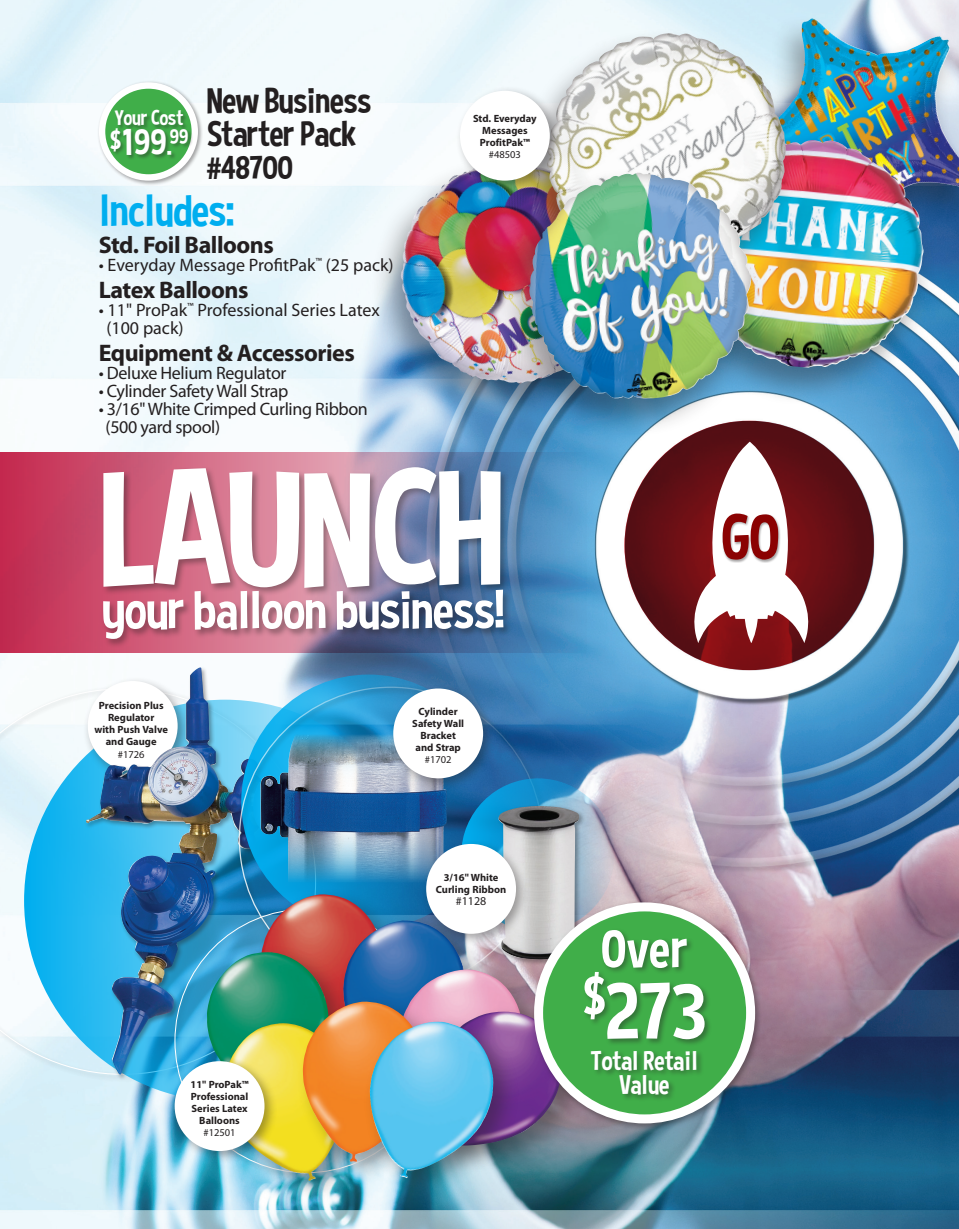
<style>
.page{position:relative;width:959px;height:1229px;background:#fff}
.page>*{position:absolute;margin:0;border:0;box-sizing:border-box;transform-origin:0 0}
.t1{font:165px "Curse Casual";letter-spacing:-.02em;color:#fff}
.t2{font:81px "Curse Casual";color:#fff}
.t3{font:64.8px "Curse Casual";color:#8b0202}
.t4{font:54px "Curse Casual";letter-spacing:-.02em;color:#fff}
.t5{font:45px "Curse Casual";letter-spacing:-.02em;color:#00aeef}
.t6{font:37.05px "Curse Casual";color:#fff}
.t7{font:36px "Curse Casual";letter-spacing:-.02em;color:#231f20}
.t8{font:33px "Curse Casual";letter-spacing:-.02em;color:#231f20}
.t9{font:27px "Curse Casual";letter-spacing:-.02em;color:#fff}
.t10{font:700 24px "Myriad Pro";letter-spacing:-.02em;color:#231f20}
.t11{font:21.3px "Curse Casual";letter-spacing:-.02em;color:#fff}
.t12{font:18px "Myriad Pro";letter-spacing:-.02em;color:#231f20}
.t13{font:18px/18px "Myriad Pro";color:#231f20}
.ED13-BoldTopLIne{font:12px "Myriad Pro";color:#231f20}
.ED13-BoldTopLIne-2{font:700 10.5px/12px "Myriad Pro";color:#231f20;text-align:center}
.ED13-Regular-_-Price{font:10.5px "Myriad Pro";letter-spacing:-.005em;color:#231f20}
.s1{font-family:"Myriad Pro";font-weight:900;font-stretch:condensed}
.s2{font-size:26.55px}
.s3{font-weight:400}
</style>
<div class="page">
<img style="left:0;top:0;width:958px;height:1228px">
<svg style="left:0;top:688px;width:85px;height:386px"></svg>
<svg style="left:0;top:451px;width:586px;height:201px;background:#97648b"></svg>
<div style="left:713px;top:13px;width:245px;height:272px;background:#231f20;opacity:.4"></div>
<img style="left:743px;top:18px;width:215px;height:231px">
<div style="left:369px;top:155px;width:264px;height:266px;background:#231f20;opacity:.4"></div>
<img style="left:400px;top:160px;width:98px;height:223px">
<div style="left:665px;top:134px;width:270px;height:272px;background:#231f20;opacity:.4"></div>
<img style="left:763px;top:140px;width:160px;height:228px">
<div style="left:516px;top:27px;width:282px;height:287px;background:#231f20;opacity:.4"></div>
<img style="left:547px;top:34px;width:129px;height:133px">
<div style="left:498px;top:167px;width:265px;height:270px;background:#231f20;opacity:.4"></div>
<img style="left:529px;top:173px;width:222px;height:227px">
<svg style="left:24px;top:699px;width:402px;height:402px;background:#15b4ef"></svg>
<svg style="left:624px;top:421px;width:249px;height:249px;background:#600f15"></svg>
<div style="left:101px;top:465px;width:411px;height:182px;background:#231f20;opacity:.4"></div>
<div style="left:85px;top:666px;width:182px;height:415px;background:#231f20;opacity:.4"></div>
<img style="left:86px;top:668px;width:155px;height:408px">
<div style="left:236px;top:683px;width:314px;height:315px;background:#231f20;opacity:.4"></div>
<div style="left:172px;top:906px;width:273px;height:274px;background:#231f20;opacity:.4"></div>
<div style="left:254px;top:887px;width:155px;height:194px;background:#231f20;opacity:.4"></div>
<img style="left:260px;top:894px;width:122px;height:51px">
<div style="left:337px;top:914px;width:155px;height:193px;background:#231f20;opacity:.4"></div>
<img style="left:343px;top:920px;width:122px;height:75px">
<div style="left:200px;top:945px;width:156px;height:193px;background:#231f20;opacity:.4"></div>
<img style="left:207px;top:952px;width:122px;height:104px">
<div style="left:218px;top:1016px;width:156px;height:190px;background:#231f20;opacity:.4"></div>
<img style="left:224px;top:1023px;width:72px;height:157px">
<div style="left:392px;top:963px;width:157px;height:188px;background:#231f20;opacity:.4"></div>
<img style="left:399px;top:969px;width:124px;height:36px">
<div style="left:296px;top:995px;width:156px;height:193px;background:#231f20;opacity:.4"></div>
<img style="left:303px;top:1001px;width:122px;height:161px">
<div style="left:424px;top:1005px;width:164px;height:168px;background:#231f20;opacity:.4"></div>
<img style="left:430px;top:1011px;width:133px;height:137px">
<div style="left:363px;top:1014px;width:157px;height:189px;background:#231f20;opacity:.4"></div>
<img style="left:370px;top:1021px;width:123px;height:157px">
<svg style="left:694px;top:442px;width:114px;height:201px"></svg>
<div style="left:722px;top:513px;width:59px;height:50px;background:#231f20;opacity:.4"></div>
<div style="left:388px;top:684px;width:108px;height:107px;background:#231f20;opacity:.4"></div>
<div style="left:393px;top:688px;width:90px;height:90px;background:#fff;border-radius:50%"></div>
<svg style="left:461px;top:778px;width:153px;height:153px;background:#5ea7cf"></svg>
<div style="left:497px;top:804px;width:88px;height:162px;background:#231f20;opacity:.4"></div>
<img style="left:498px;top:806px;width:81px;height:153px">
<div style="left:421px;top:839px;width:108px;height:107px;background:#231f20;opacity:.4"></div>
<div style="left:426px;top:844px;width:90px;height:89px;background:#fff;border-radius:50%"></div>
<div style="left:170px;top:1056px;width:107px;height:108px;background:#231f20;opacity:.4"></div>
<div style="left:175px;top:1061px;width:89px;height:90px;background:#fff;border-radius:50%"></div>
<div style="left:455px;top:86px;width:108px;height:108px;background:#231f20;opacity:.4"></div>
<div style="left:460px;top:91px;width:90px;height:90px;background:#fff;border-radius:50%"></div>
<div style="left:531px;top:899px;width:231px;height:231px;background:#231f20;opacity:.4"></div>
<svg style="left:538px;top:907px;width:212px;height:211px;background:#5cba64"></svg>
<div style="left:534px;top:902px;width:221px;height:221px;border:9px solid #fff;border-radius:50%"></div>
<div style="left:582px;top:928px;width:130px;height:174px;background:#231f20;opacity:.4"></div>
<div style="left:97px;top:80px;width:106px;height:106px;background:#231f20;opacity:.4"></div>
<svg style="left:102px;top:85px;width:93px;height:92px;fill:#40ae49"></svg>
<div style="left:99px;top:82px;width:99px;height:99px;border:6px solid #fff;border-radius:50%"></div>
<div style="left:110px;top:110px;width:83px;height:50px;background:#231f20;opacity:.4"></div>
<p class="t7" style="left:207px;top:80px;width:166px">New Business</p>
<p class="t7" style="left:207px;top:113px;width:151px">Starter Pack</p>
<p class="t8" style="left:207px;top:149px;width:88px"><span class="s1">#</span>48700</p>
<p class="t5" style="left:99px;top:184px;width:137px">Includes:</p>
<p class="t10" style="left:99px;top:229px;width:177px">Std. Foil Balloons</p>
<p class="t13" style="left:99px;top:256px;width:296px">• Everyday Message ProfitPak<sup>™</sup> (25 pack)</p>
<p class="t10" style="left:99px;top:274px;width:151px">Latex Balloons</p>
<p class="t13" style="left:106px;top:301px;width:275px;text-indent:-8px">• 11" ProPak<sup>™</sup> Professional Series Latex (100 pack)</p>
<p class="t10" style="left:99px;top:337px;width:258px">Equipment &amp; Accessories</p>
<p class="t12" style="left:99px;top:362px;width:189px">• Deluxe Helium Regulator</p>
<p class="t12" style="left:99px;top:380px;width:191px">• Cylinder Safety Wall Strap</p>
<p class="t12" style="left:99px;top:398px;width:271px">• 3/16" White Crimped Curling Ribbon</p>
<p class="t12" style="left:106px;top:416px;width:116px">(500 yard spool)</p>
<p class="t1" style="left:99px;top:434px;width:407px">LAUNCH</p>
<p class="t4" style="left:102px;top:578px;width:404px">your balloon business!</p>
<p class="t11" style="left:115px;top:106px;width:70px">Your Cost</p>
<p class="t6" style="left:110px;top:121px;width:80px"><sup>$</sup>199<span class="s2">.</span><sup>99</sup></p>
<p class="ED13-BoldTopLIne-2" style="left:473px;top:112px;width:65px">Std. Everyday<br>Messages<br>ProfitPak™</p>
<p class="ED13-Regular-_-Price" style="left:489px;top:148px;width:33px">#48503</p>
<p class="ED13-BoldTopLIne-2" style="left:94px;top:699px;width:75px">Precision Plus<br>Regulator<br>with Push Valve and Gauge</p>
<p class="ED13-Regular-_-Price" style="left:118px;top:747px;width:28px">#1726</p>
<p class="ED13-BoldTopLIne-2" style="left:190px;top:1077px;width:60px">11" ProPak™<br>Professional<br>Series Latex<br>Balloons <span class="s3">#12501</span></p>
<p class="ED13-BoldTopLIne-2" style="left:418px;top:705px;width:41px">Cylinder</p>
<p class="ED13-BoldTopLIne-2" style="left:412px;top:717px;width:53px">Safety Wall<br>Bracket</p>
<p class="ED13-BoldTopLIne-2" style="left:415px;top:741px;width:47px">and Strap</p>
<p class="ED13-Regular-_-Price" style="left:425px;top:753px;width:28px">#1702</p>
<p class="ED13-BoldTopLIne-2" style="left:436px;top:871px;width:72px">3/16" White<br>Curling Ribbon</p>
<p class="ED13-BoldTopLIne" style="left:456px;top:893px;width:32px">#1128</p>
<p class="t3" style="left:721px;top:499px;width:60px">GO</p>
<p class="t4" style="left:601px;top:917px;width:89px">Over</p>
<p class="t2" style="left:582px;top:964px;width:126px"><sup>$</sup>273</p>
<p class="t9" style="left:590px;top:1044px;width:110px">Total Retail</p>
<p class="t9" style="left:619px;top:1068px;width:51px">Value</p>
</div>
